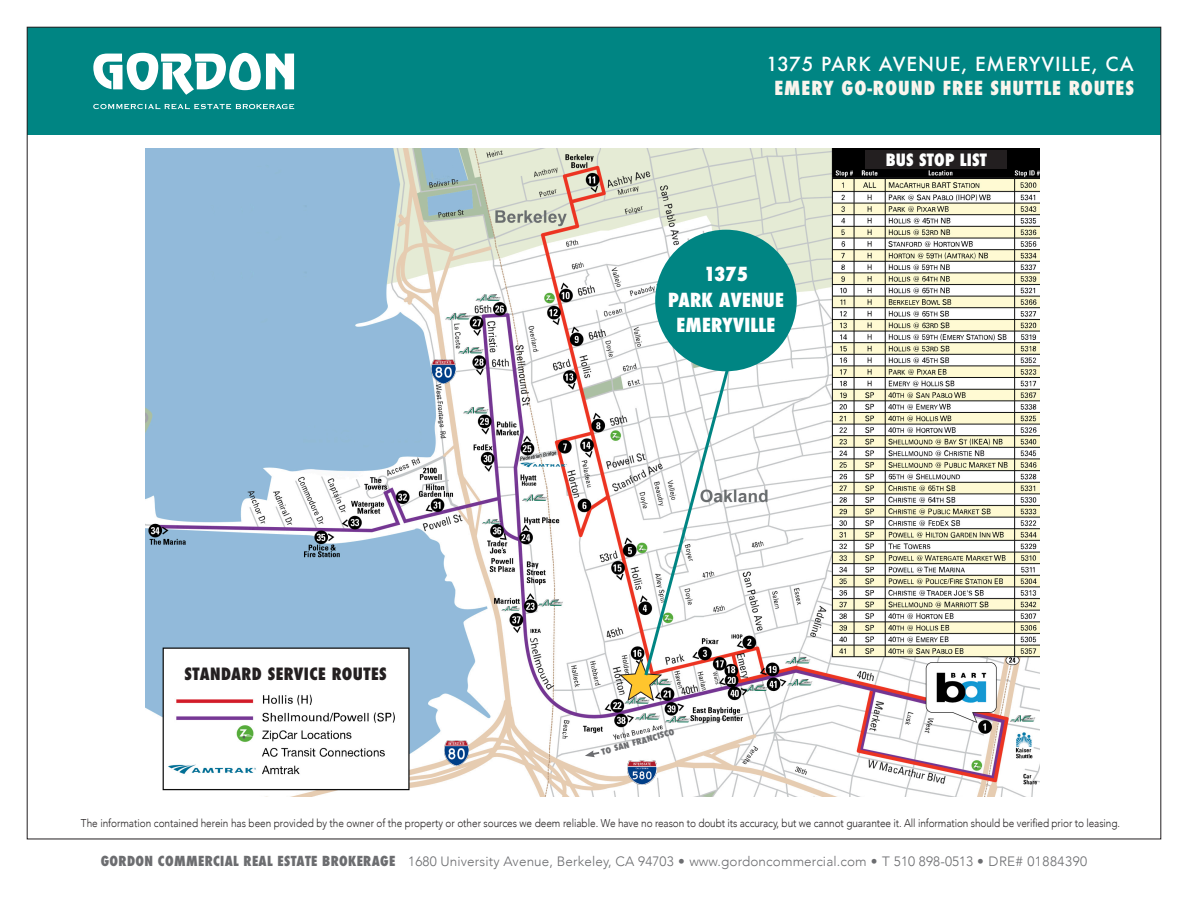
<style>
.page{position:relative;width:1188px;height:918px;background:#fff}
.page>*{position:absolute;margin:0;border:0;box-sizing:border-box;transform-origin:0 0}
.Body_text_Avenir_Light{font:800 condensed 18.9px "Futura";letter-spacing:.05em;color:#faf5ed}
.Body_text_Avenir_Light-2{font:500 18.9px "Futura";letter-spacing:.05em;color:#fff}
.Body_text_Avenir_Light-3{font:800 condensed 18.9px/25.3px "Futura";letter-spacing:.01em;color:#fff;text-align:center}
.Body_text_Avenir_Light-4{font:800 condensed 16.5px "Futura";letter-spacing:.025em;color:#231f20}
.Body_text_Avenir_Light-5{font:800 condensed 16.5px "Futura";letter-spacing:.01em;color:#fff}
.Body_text_Avenir_Light-6{font:300 13.5px "Avenir";letter-spacing:.01em;color:#6c6d70}
.Body_text_Avenir_Light-7{font:300 11.25px "Avenir";letter-spacing:-.01em;color:#231f20;scale:.89 1}
.Body_text_Avenir_Light-8{font:800 condensed 8.1px "Futura";color:#6c6d70;scale:1.1 1}
.s1{font-family:"Futura";font-weight:800;font-stretch:condensed}
</style>
<div class="page">
<div style="left:27px;top:27px;width:1134px;height:108px;background:#008583"></div>
<svg style="left:93px;top:53px;width:201px;height:42px"></svg>
<svg style="left:93px;top:104px;width:201px;height:5px"></svg>
<img style="left:145px;top:148px;width:895px;height:648px">
<img style="left:628px;top:760px;width:29px;height:25px">
<img style="left:432px;top:359px;width:24px;height:24px">
<img style="left:445px;top:741px;width:24px;height:24px">
<svg style="left:585px;top:750px;width:16px;height:7px"></svg>
<div style="left:655px;top:230px;width:142px;height:141px;background:#008583;border-radius:50%"></div>
<div style="left:866px;top:150px;width:141px;height:19px;background:#231f20"></div>
<div style="left:176px;top:657px;width:219px;height:32px;background:#fff"></div>
<svg style="left:619px;top:356px;width:115px;height:346px"></svg>
<p class="Body_text_Avenir_Light-2" style="left:766px;top:51px;width:369px">1375 PARK AVENUE, EMERYVILLE, CA</p>
<p class="Body_text_Avenir_Light" style="left:775px;top:75px;width:361px">EMERY GO-ROUND FREE SHUTTLE ROUTES</p>
<p class="Body_text_Avenir_Light-4" style="left:184px;top:662px;width:204px">STANDARD SERVICE ROUTES</p>
<p class="Body_text_Avenir_Light-3" style="left:668px;top:262px;width:117px">1375<br>PARK AVENUE</p>
<p class="Body_text_Avenir_Light-3" style="left:677px;top:313px;width:100px">EMERYVILLE</p>
<p class="Body_text_Avenir_Light-5" style="left:886px;top:149px;width:103px">BUS STOP LIST</p>
<p class="Body_text_Avenir_Light-8" style="left:600px;top:746px;width:70px;rotate:-15deg">TO SAN FRANCISCO</p>
<p class="Body_text_Avenir_Light-7" style="left:81px;top:817px;width:1169px">The information contained herein has been provided by the owner of the property or other sources we deem reliable. We have no reason to doubt its accuracy, but we cannot guarantee it. All information should be verified prior to leasing.</p>
<p class="Body_text_Avenir_Light-6" style="left:101px;top:853px;width:988px"><span class="s1">GORDON COMMERCIAL REAL ESTATE BROKERAGE</span> 1680 University Avenue, Berkeley, CA 94703 • www.gordoncommercial.com • T 510 898-0513 • DRE# 01884390</p>
</div>
